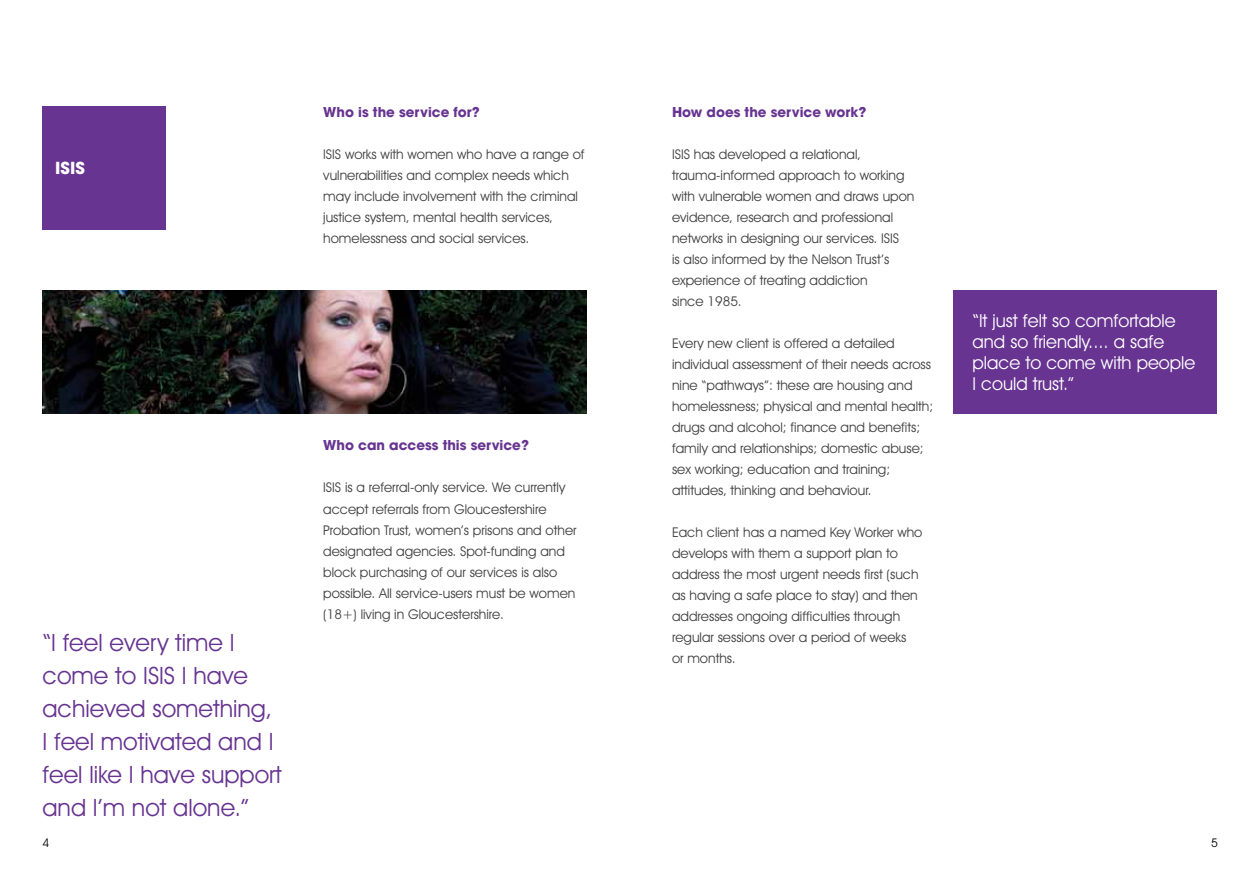
<style>
.page{position:relative;width:1259px;height:893px;background:#fff}
.page>*{position:absolute;margin:0;border:0;box-sizing:border-box;transform-origin:0 0}
.t1{font:24px/33px "Avant Garde IT Cby BT";color:#673491}
.t2{font:18px/21px "Avant Garde IT Cby BT";color:#fff}
.t3{font:700 16.5px "Avant Garde";color:#fff}
.t4{font:13.5px/21px "Avant Garde IT Cby BT";color:#414042}
.t5{font:700 13.5px "Avant Garde";color:#673491}
.t6{font:12px "Avant Garde IT Cby BT";color:#000}
</style>
<div class="page">
<div style="left:43px;top:106px;width:123px;height:124px;background:#673491"></div>
<img style="left:43px;top:290px;width:544px;height:124px">
<div style="left:952px;top:290px;width:264px;height:124px;background:#673491"></div>
<p class="t3" style="left:55px;top:158px;width:31px">ISIS</p>
<p class="t5" style="left:323px;top:103px;width:158px">Who is the service for?</p>
<p class="t4" style="left:323px;top:144px;width:263px">ISIS works with women who have a range of vulnerabilities and complex needs which may include involvement with the criminal justice system, mental health services, homelessness and social services.</p>
<h1 class="t1" style="left:43px;top:625px;width:241px">“I feel every time I come to ISIS I have achieved something,<br>I feel motivated and I feel like I have support and I’m not alone.”</h1>
<p class="t5" style="left:323px;top:437px;width:207px">Who can access this service?</p>
<p class="t4" style="left:323px;top:477px;width:255px">ISIS is a referral-only service. We currently accept referrals from Gloucestershire Probation Trust, women’s prisons and other designated agencies. Spot-funding and block purchasing of our services is also possible. All service-users must be women (18+) living in Gloucestershire.</p>
<p class="t5" style="left:672px;top:103px;width:196px">How does the service work?</p>
<p class="t4" style="left:672px;top:144px;width:244px">ISIS has developed a relational, trauma-informed approach to working with vulnerable women and draws upon evidence, research and professional networks in designing our services. ISIS<br>is also informed by the Nelson Trust’s experience of treating addiction<br>since 1985.</p>
<p class="t4" style="left:672px;top:333px;width:263px">Every new client is offered a detailed individual assessment of their needs across nine “pathways”: these are housing and homelessness; physical and mental health; drugs and alcohol; finance and benefits; family and relationships; domestic abuse; sex working; education and training; attitudes, thinking and behaviour.</p>
<p class="t4" style="left:672px;top:522px;width:252px">Each client has a named Key Worker who develops with them a support plan to address the most urgent needs first (such as having a safe place to stay) and then addresses ongoing difficulties through regular sessions over a period of weeks<br>or months.</p>
<h2 class="t2" style="left:972px;top:310px;width:224px">“It just felt so comfortable and so friendly.... a safe place to come with people<br>I could trust.”</h2>
<p class="t6" style="left:43px;top:835px;width:8px">4</p>
<p class="t6" style="left:1211px;top:835px;width:8px">5</p>
</div>
